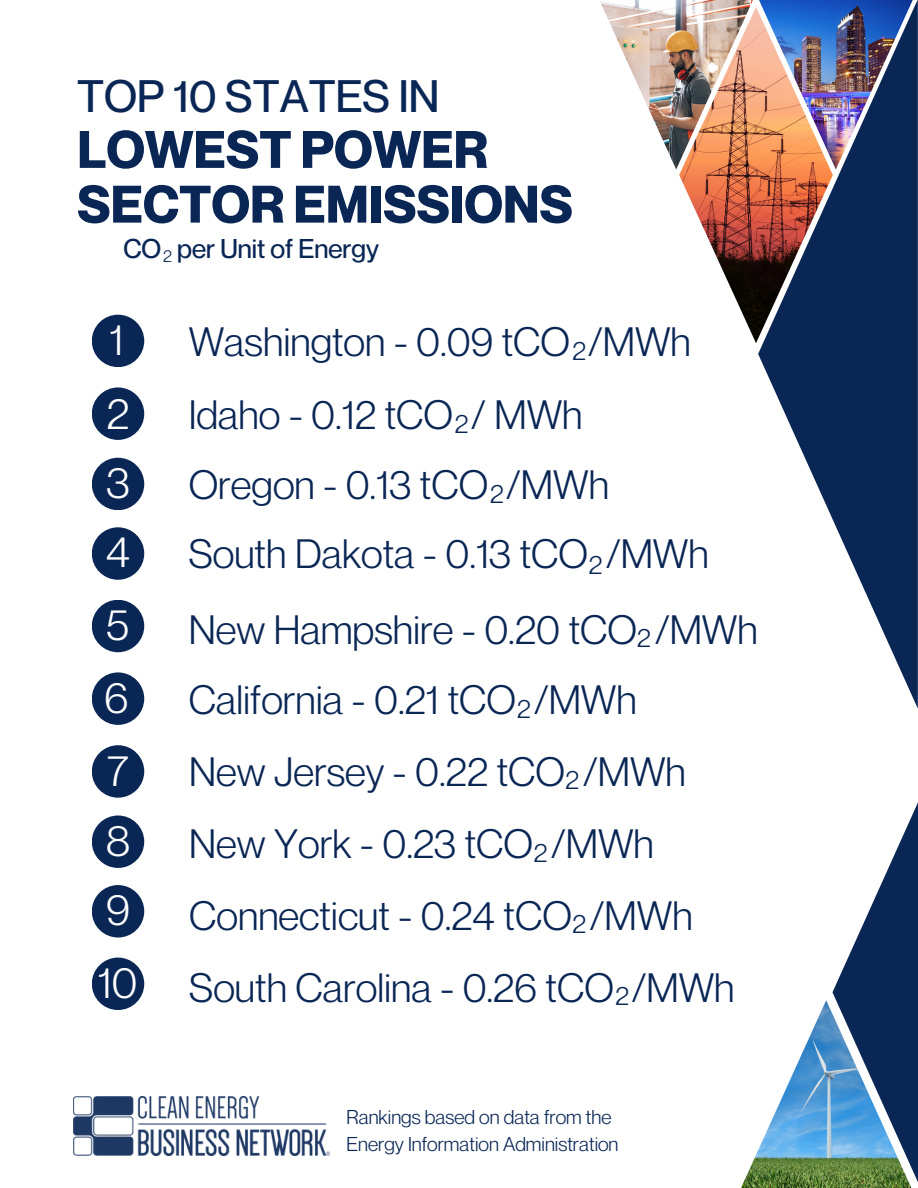
<style>
.page{position:relative;width:918px;height:1188px;background:#fff}
.page>*{position:absolute;margin:0;border:0;box-sizing:border-box;transform-origin:0 0}
.t1{font:700 51.6px "Neue Montreal";color:#092655}
.t2{font:500 44.55px "Neue Montreal";color:#092655}
.t3{font:42.75px "Neue Montreal";color:#fff}
.t4{font:40.2px "Neue Montreal";color:#092655}
.t5{font:500 26.55px "Neue Montreal";color:#092655}
.t6{font:25.95px "Neue Montreal";color:#092655}
.t7{font:19.65px "Neue Montreal";color:#092655}
.t8{font:16.8px "Neue Montreal";color:#092655}
</style>
<div class="page">
<img style="left:74px;top:1096px;width:255px;height:60px">
<div style="left:92px;top:315px;width:52px;height:52px;background:#092655;border-radius:50%"></div>
<div style="left:92px;top:387px;width:52px;height:53px;background:#092655;border-radius:50%"></div>
<div style="left:92px;top:458px;width:52px;height:52px;background:#092655;border-radius:50%"></div>
<div style="left:92px;top:527px;width:52px;height:53px;background:#092655;border-radius:50%"></div>
<div style="left:92px;top:600px;width:52px;height:52px;background:#092655;border-radius:50%"></div>
<svg style="left:832px;top:802px;width:86px;height:380px"></svg>
<img style="left:741px;top:1000px;width:172px;height:188px">
<div style="left:92px;top:672px;width:52px;height:53px;background:#092655;border-radius:50%"></div>
<div style="left:92px;top:745px;width:52px;height:53px;background:#092655;border-radius:50%"></div>
<div style="left:92px;top:815px;width:52px;height:53px;background:#092655;border-radius:50%"></div>
<div style="left:92px;top:885px;width:52px;height:53px;background:#092655;border-radius:50%"></div>
<div style="left:92px;top:958px;width:52px;height:52px;background:#092655;border-radius:50%"></div>
<svg style="left:758px;top:0;width:160px;height:709px;fill:#092655"></svg>
<img style="left:679px;top:7px;width:154px;height:336px">
<img style="left:758px;top:0;width:155px;height:169px">
<img style="left:600px;top:0;width:154px;height:169px">
<p class="t2" style="left:77px;top:69px;width:364px">TOP 10 STATES IN</p>
<p class="t1" style="left:77px;top:118px;width:412px">LOWEST POWER</p>
<p class="t1" style="left:77px;top:173px;width:497px">SECTOR EMISSIONS</p>
<p class="t5" style="left:123px;top:232px;width:39px">CO</p>
<p class="t5" style="left:177px;top:232px;width:203px">per Unit of Energy</p>
<p class="t8" style="left:163px;top:246px;width:10px">2</p>
<p class="t3" style="left:109px;top:313px;width:15px">1</p>
<p class="t4" style="left:189px;top:317px;width:504px">Washington - 0.09 tCO /MWh</p>
<p class="t6" style="left:572px;top:335px;width:15px">2</p>
<p class="t3" style="left:107px;top:387px;width:24px">2</p>
<p class="t3" style="left:106px;top:457px;width:25px">3</p>
<p class="t3" style="left:106px;top:526px;width:25px">4</p>
<p class="t4" style="left:189px;top:390px;width:395px">Idaho - 0.12 tCO / MWh</p>
<p class="t6" style="left:455px;top:408px;width:15px">2</p>
<p class="t4" style="left:189px;top:460px;width:422px">Oregon - 0.13 tCO /MWh</p>
<p class="t6" style="left:490px;top:478px;width:15px">2</p>
<p class="t4" style="left:189px;top:529px;width:522px">South Dakota - 0.13 tCO /MWh</p>
<p class="t6" style="left:589px;top:549px;width:15px">2</p>
<p class="t3" style="left:106px;top:598px;width:24px">5</p>
<p class="t4" style="left:189px;top:605px;width:571px">New Hampshire - 0.20 tCO /MWh</p>
<p class="t6" style="left:637px;top:622px;width:15px">2</p>
<p class="t3" style="left:104px;top:671px;width:25px">6</p>
<p class="t4" style="left:189px;top:675px;width:450px">California - 0.21 tCO /MWh</p>
<p class="t6" style="left:517px;top:693px;width:15px">2</p>
<p class="t3" style="left:107px;top:745px;width:23px">7</p>
<p class="t3" style="left:106px;top:815px;width:25px">8</p>
<p class="t3" style="left:106px;top:884px;width:25px">9</p>
<p class="t4" style="left:189px;top:747px;width:498px">New Jersey - 0.22 tCO /MWh</p>
<p class="t6" style="left:566px;top:764px;width:15px">2</p>
<p class="t4" style="left:189px;top:819px;width:466px">New York - 0.23 tCO /MWh</p>
<p class="t6" style="left:534px;top:837px;width:15px">2</p>
<p class="t4" style="left:189px;top:891px;width:505px">Connecticut - 0.24 tCO /MWh</p>
<p class="t6" style="left:572px;top:908px;width:15px">2</p>
<p class="t3" style="left:98px;top:956px;width:41px">10</p>
<p class="t4" style="left:189px;top:963px;width:547px">South Carolina - 0.26 tCO /MWh</p>
<p class="t6" style="left:615px;top:980px;width:15px">2</p>
<p class="t7" style="left:347px;top:1105px;width:266px">Rankings based on data from the</p>
<p class="t7" style="left:347px;top:1132px;width:273px">Energy Information Administration</p>
</div>
